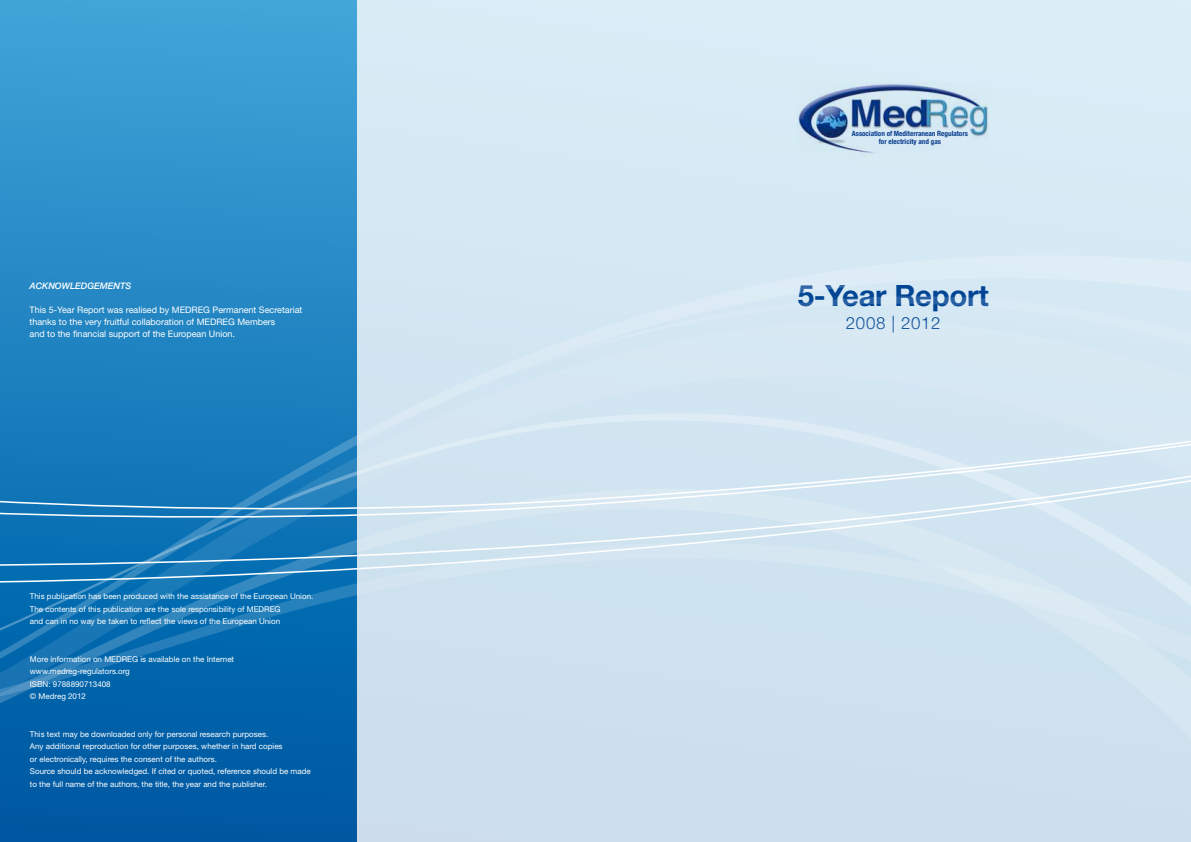
<style>
.page{position:relative;width:1191px;height:842px;background:#d5e8f4}
.page>*{position:absolute;margin:0;border:0;box-sizing:border-box;transform-origin:0 0}
.t1{font:700 29.4px "Helvetica Neue";letter-spacing:-.01em;color:#004494}
.t2{font:300 16.8px "Helvetica Neue";letter-spacing:.04em;color:#004494}
.t3{font:9px/12px "Helvetica Neue";color:#fff}
.t4{font:italic 500 9px "Helvetica Neue";color:#fff}
.t5{font:8px/12.5px "Helvetica Neue";color:#fff}
.t6{font:700 condensed 7.2px/8.6px "Helvetica Neue";color:#083b8c;text-align:center}
</style>
<div class="page">
<svg style="left:0;top:0;width:356px;height:842px;background:#2687c3"></svg>
<img style="left:798px;top:84px;width:190px;height:74px">
<svg style="left:0;top:696px;width:687px;height:44px;fill:#0063aa"></svg>
<svg style="left:0;top:659px;width:385px;height:37px;background:#1571b2"></svg>
<svg style="left:0;top:255px;width:357px;height:404px;background:#1b7ebd"></svg>
<div style="left:0;top:356px;width:357px;height:6px;background:#1e81c0"></div>
<div style="left:0;top:362px;width:357px;height:11px;background:#1e81c0"></div>
<div style="left:0;top:373px;width:357px;height:12px;background:#1d80bf"></div>
<svg style="left:0;top:385px;width:1191px;height:217px"></svg>
<p class="t4" style="left:30px;top:281px;width:103px">ACKNOWLEDGEMENTS</p>
<p class="t3" style="left:30px;top:304px;width:274px">This 5-Year Report was realised by MEDREG Permanent Secretariat thanks to the very fruitful collaboration of MEDREG Members<br>and to the financial support of the European Union.</p>
<p class="t5" style="left:30px;top:590px;width:285px">This publication has been produced with the assistance of the European Union.<br>The contents of this publication are the sole responsibility of MEDREG<br>and can in no way be taken to reflect the views of the European Union</p>
<p class="t5" style="left:30px;top:652px;width:206px">More information on MEDREG is available on the Internet www.medreg-regulators.org<br>ISBN: 9788890713408<br>© Medreg 2012</p>
<p class="t5" style="left:30px;top:727px;width:282px">This text may be downloaded only for personal research purposes.<br>Any additional reproduction for other purposes, whether in hard copies<br>or electronically, requires the consent of the authors.<br>Source should be acknowledged. If cited or quoted, reference should be made to the full name of the authors, the title, the year and the publisher.</p>
<p class="t6" style="left:852px;top:128px;width:118px">Association of Mediterranean Regulators for electricity and gas</p>
<h1 class="t1" style="left:797px;top:278px;width:192px">5-Year Report</h1>
<h2 class="t2" style="left:846px;top:313px;width:96px">2008 | 2012</h2>
</div>
